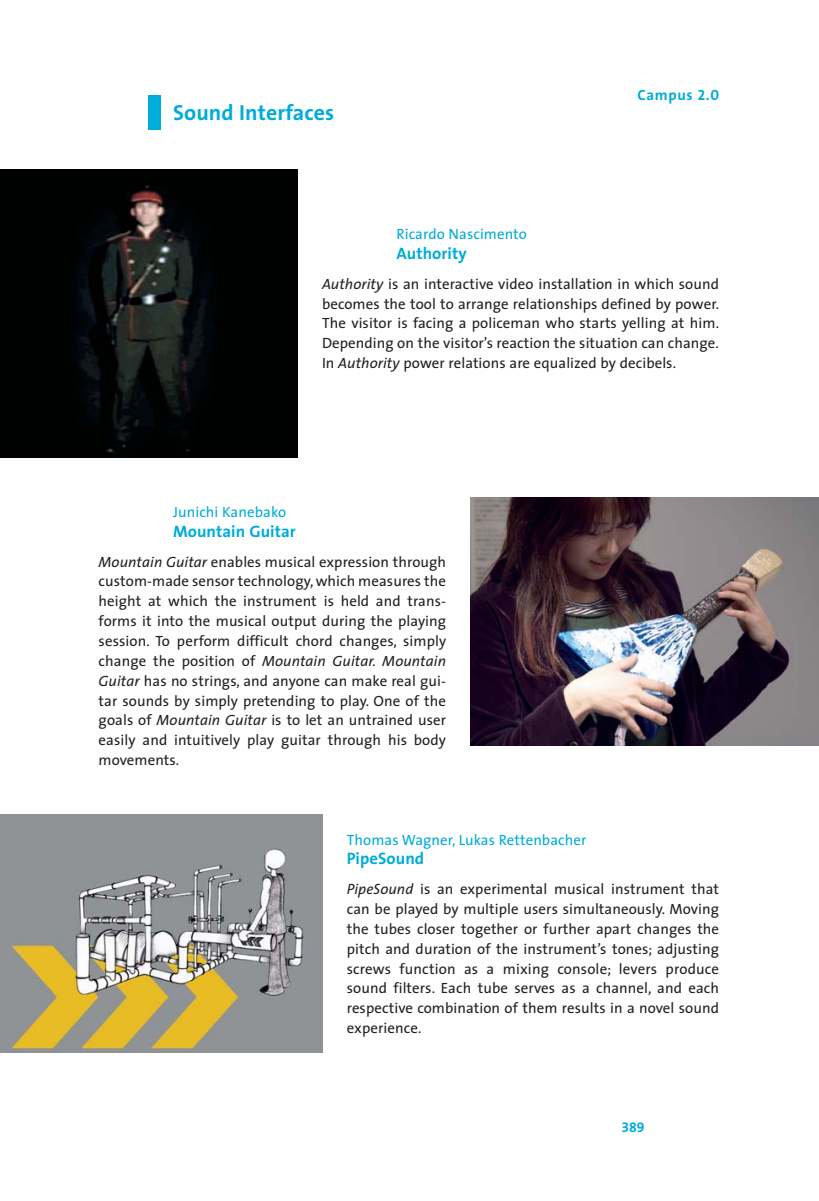
<style>
.page{position:relative;width:819px;height:1201px;background:#fff}
.page>*{position:absolute;margin:0;border:0;box-sizing:border-box;transform-origin:0 0}
.t1{font:700 21.88px "The Sans";letter-spacing:.005em;color:#00acd9}
.t2{font:700 16.62px "The Sans";letter-spacing:.005em;color:#00acd9}
.t3{font:14.88px/19.8px "The Sans";letter-spacing:.005em;color:#231f20;text-align:justify}
.t4{font:14.88px "The Sans";letter-spacing:.005em;color:#00acd9}
.t5{font:700 14.88px "The Sans";letter-spacing:.045em;color:#00acd9}
.t6{font:14px "The Sans Bold Expert";color:#00acd9}
.s1{font-family:"The Sans Bold Caps";font-weight:400}
.s2{font-style:italic}
</style>
<div class="page">
<img style="left:0;top:170px;width:297px;height:287px">
<img style="left:471px;top:497px;width:347px;height:248px">
<img style="left:0;top:814px;width:322px;height:239px">
<div style="left:148px;top:95px;width:13px;height:35px;background:#00acd9"></div>
<h1 class="t1" style="left:173px;top:101px;width:163px">Sound Interfaces</h1>
<p class="t5" style="left:637px;top:87px;width:83px">Campus <span class="s1">2.0</span></p>
<p class="t4" style="left:396px;top:228px;width:132px">Ricardo Nascimento</p>
<p class="t2" style="left:396px;top:245px;width:72px">Authority</p>
<p class="t3" style="left:322px;top:275px;width:398px"><span class="s2">Authority</span> is an interactive video installation in which sound becomes the tool to arrange relationships defined by power.<br>The visitor is facing a policeman who starts yelling at him.<br>Depending on the visitor’s reaction the situation can change.<br>In <span class="s2">Authority</span> power relations are equalized by decibels.</p>
<p class="t4" style="left:173px;top:506px;width:115px">Junichi Kanebako</p>
<p class="t2" style="left:173px;top:523px;width:124px">Mountain Guitar</p>
<p class="t3" style="left:99px;top:553px;width:349px"><span class="s2">Mountain Guitar</span> enables musical expression through custom-made sensor technology, which measures the height at which the instrument is held and trans&shy;forms it into the musical output during the playing session. To perform difficult chord changes, simply change the position of <span class="s2">Mountain Guitar. Mountain Guitar</span> has no strings, and anyone can make real gui&shy;tar sounds by simply pretending to play. One of the goals of <span class="s2">Mountain Guitar</span> is to let an untrained user easily and intuitively play guitar through his body movements.</p>
<p class="t4" style="left:347px;top:833px;width:241px">Thomas Wagner, Lukas Rettenbacher</p>
<p class="t2" style="left:347px;top:850px;width:79px">PipeSound</p>
<p class="t3" style="left:347px;top:880px;width:374px"><span class="s2">PipeSound</span> is an experimental musical instrument that can be played by multiple users simultaneously. Moving the tubes closer together or further apart changes the pitch and duration of the instrument’s tones; adjusting screws function as a mixing console; levers produce sound filters. Each tube serves as a channel, and each respective combination of them results in a novel sound experience.</p>
<p class="t6" style="left:621px;top:1119px;width:25px">389</p>
</div>
